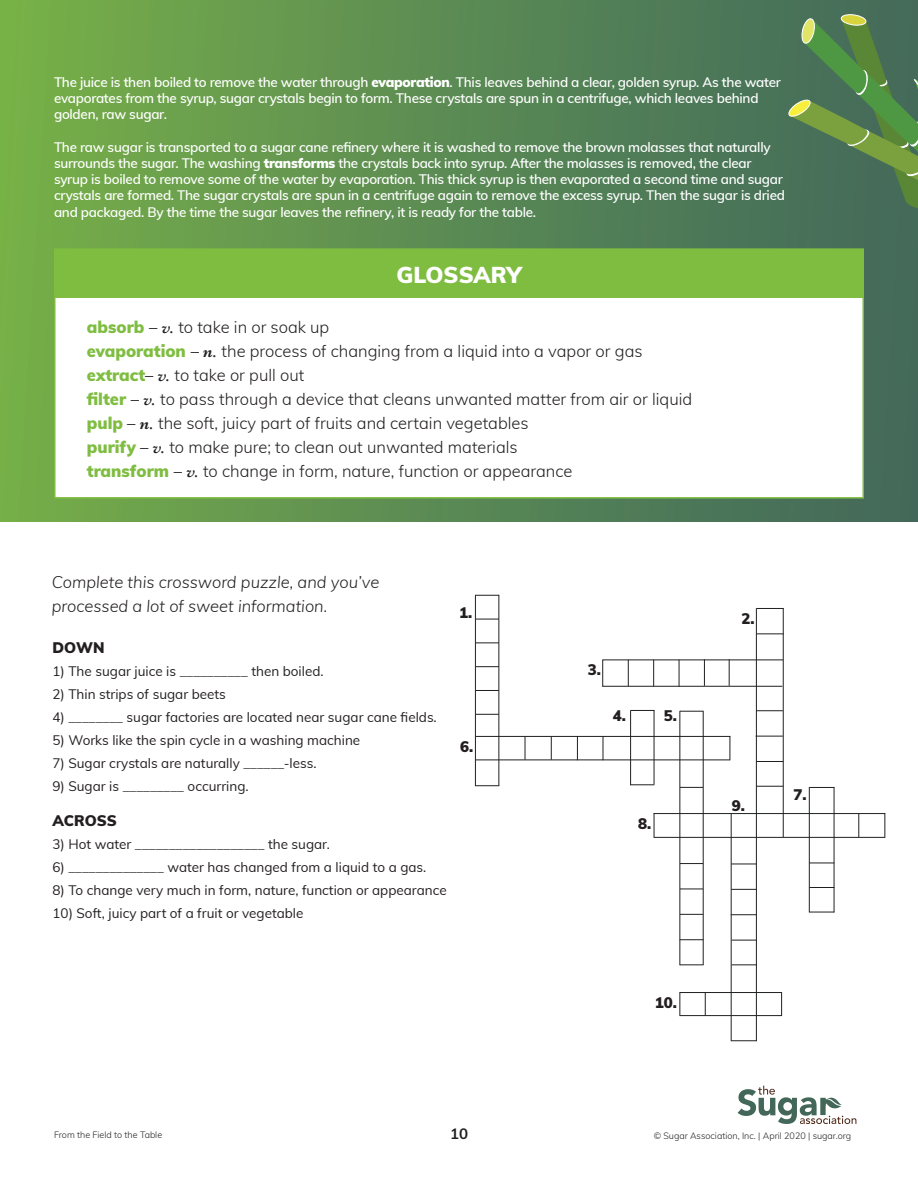
<style>
.page{position:relative;width:918px;height:1188px;background:#fff}
.page>*{position:absolute;margin:0;border:0;box-sizing:border-box;transform-origin:0 0}
.t1{font:900 22.5px "Muli";color:#fff}
.t2{font:300 16.5px "Muli";color:#231f20}
.t3{font:italic 300 16.5px/24px "Muli";color:#231f20}
.t4{font:900 15px "Muli";color:#231f20}
.t5{font:700 15px "Muli";color:#1f2120}
.t6{font:600 13.5px/16.2px "Muli";letter-spacing:-.02em;color:#fff}
.t7{font:13.5px "Muli";color:#231f20}
.t8{font:300 9px "Muli";color:#1f2120}
.s1{font-weight:900}
.s2{font-weight:900;color:#7fbd41}
.s3{font-family:"Baskerville";font-weight:600;font-style:italic}
</style>
<div class="page">
<svg style="left:738px;top:1086px;width:118px;height:38px"></svg>
<div style="left:0;top:0;width:918px;height:522px;background:linear-gradient(to right,#76af49,#41675c)"></div>
<div style="left:54px;top:248px;width:810px;height:251px;background:#fff;border:2px solid #7fbd41"></div>
<div style="left:56px;top:249px;width:808px;height:48px;background:#7fbd41"></div>
<svg style="left:786px;top:14px;width:132px;height:194px;background:#547e51"></svg>
<hr style="left:475px;top:736px;width:255px;height:1px;background:#1f2120">
<hr style="left:498px;top:595px;width:1px;height:191px;background:#1f2120">
<svg style="left:476px;top:595px;width:23px;height:1px"></svg>
<svg style="left:476px;top:619px;width:23px;height:1px"></svg>
<svg style="left:476px;top:642px;width:23px;height:1px"></svg>
<svg style="left:476px;top:666px;width:23px;height:1px"></svg>
<svg style="left:476px;top:690px;width:22px;height:1px"></svg>
<svg style="left:476px;top:714px;width:23px;height:1px"></svg>
<svg style="left:476px;top:785px;width:23px;height:1px"></svg>
<hr style="left:475px;top:595px;width:1px;height:191px;background:#1f2120">
<hr style="left:476px;top:760px;width:254px;height:1px;background:#1f2120">
<svg style="left:603px;top:737px;width:1px;height:23px"></svg>
<svg style="left:577px;top:737px;width:1px;height:23px"></svg>
<hr style="left:630px;top:711px;width:1px;height:74px;background:#1f2120">
<hr style="left:654px;top:710px;width:1px;height:74px;background:#1f2120">
<svg style="left:630px;top:710px;width:24px;height:1px"></svg>
<svg style="left:631px;top:784px;width:23px;height:1px"></svg>
<svg style="left:551px;top:737px;width:1px;height:23px"></svg>
<svg style="left:525px;top:737px;width:1px;height:23px"></svg>
<hr style="left:703px;top:711px;width:1px;height:254px;background:#1f2120">
<svg style="left:680px;top:711px;width:23px;height:1px"></svg>
<svg style="left:680px;top:787px;width:23px;height:1px"></svg>
<svg style="left:680px;top:863px;width:23px;height:1px"></svg>
<svg style="left:680px;top:939px;width:23px;height:1px"></svg>
<svg style="left:680px;top:889px;width:23px;height:1px"></svg>
<svg style="left:680px;top:914px;width:23px;height:1px"></svg>
<hr style="left:679px;top:711px;width:1px;height:254px;background:#1f2120">
<svg style="left:680px;top:964px;width:24px;height:1px"></svg>
<svg style="left:730px;top:736px;width:1px;height:24px"></svg>
<hr style="left:654px;top:813px;width:231px;height:1px;background:#1f2120">
<svg style="left:654px;top:814px;width:1px;height:23px"></svg>
<hr style="left:654px;top:837px;width:231px;height:1px;background:#1f2120">
<hr style="left:783px;top:608px;width:1px;height:229px;background:#1f2120">
<hr style="left:756px;top:608px;width:1px;height:433px;background:#1f2120">
<hr style="left:731px;top:813px;width:1px;height:228px;background:#1f2120">
<hr style="left:834px;top:787px;width:1px;height:125px;background:#1f2120">
<hr style="left:809px;top:787px;width:1px;height:125px;background:#1f2120">
<hr style="left:679px;top:992px;width:103px;height:1px;background:#1f2120">
<hr style="left:679px;top:1015px;width:103px;height:1px;background:#1f2120">
<hr style="left:602px;top:660px;width:181px;height:1px;background:#1f2120">
<hr style="left:602px;top:686px;width:180px;height:1px;background:#1f2120">
<svg style="left:679px;top:993px;width:1px;height:23px"></svg>
<svg style="left:705px;top:993px;width:1px;height:22px"></svg>
<svg style="left:781px;top:993px;width:1px;height:22px"></svg>
<svg style="left:731px;top:1040px;width:25px;height:1px"></svg>
<svg style="left:731px;top:864px;width:25px;height:1px"></svg>
<svg style="left:732px;top:940px;width:25px;height:1px"></svg>
<svg style="left:731px;top:889px;width:25px;height:1px"></svg>
<svg style="left:731px;top:914px;width:25px;height:1px"></svg>
<svg style="left:732px;top:964px;width:25px;height:1px"></svg>
<svg style="left:757px;top:761px;width:26px;height:1px"></svg>
<svg style="left:757px;top:710px;width:26px;height:1px"></svg>
<svg style="left:757px;top:736px;width:26px;height:1px"></svg>
<svg style="left:756px;top:786px;width:27px;height:1px"></svg>
<svg style="left:628px;top:660px;width:1px;height:26px"></svg>
<svg style="left:704px;top:659px;width:1px;height:27px"></svg>
<svg style="left:653px;top:660px;width:1px;height:26px"></svg>
<svg style="left:679px;top:660px;width:1px;height:27px"></svg>
<svg style="left:729px;top:659px;width:1px;height:27px"></svg>
<svg style="left:757px;top:608px;width:27px;height:1px"></svg>
<svg style="left:757px;top:633px;width:27px;height:1px"></svg>
<svg style="left:809px;top:787px;width:25px;height:1px"></svg>
<svg style="left:809px;top:863px;width:25px;height:1px"></svg>
<svg style="left:809px;top:887px;width:25px;height:1px"></svg>
<svg style="left:809px;top:912px;width:25px;height:1px"></svg>
<svg style="left:858px;top:814px;width:1px;height:23px"></svg>
<svg style="left:884px;top:814px;width:1px;height:23px"></svg>
<svg style="left:602px;top:660px;width:1px;height:27px"></svg>
<p class="t6" style="left:54px;top:73px;width:729px">The juice is then boiled to remove the water through <span class="s1">evaporation</span>. This leaves behind a clear, golden syrup. As the water evaporates from the syrup, sugar crystals begin to form. These crystals are spun in a centrifuge, which leaves behind golden, raw sugar.</p>
<p class="t6" style="left:54px;top:138px;width:733px">The raw sugar is transported to a sugar cane refinery where it is washed to remove the brown molasses that naturally surrounds the sugar. The washing <span class="s1">transforms</span> the crystals back into syrup. After the molasses is removed, the clear syrup is boiled to remove some of the water by evaporation. This thick syrup is then evaporated a second time and sugar crystals are formed. The sugar crystals are spun in a centrifuge again to remove the excess syrup. Then the sugar is dried and packaged. By the time the sugar leaves the refinery, it is ready for the table.</p>
<p class="t1" style="left:397px;top:259px;width:126px">GLOSSARY</p>
<p class="t2" style="left:87px;top:315px;width:244px"><span class="s2">absorb</span> – <span class="s3">v.</span> to take in or soak up</p>
<p class="t2" style="left:87px;top:339px;width:557px"><span class="s2">evaporation</span> – <span class="s3">n.</span> the process of changing from a liquid into a vapor or gas</p>
<p class="t2" style="left:87px;top:363px;width:219px"><span class="s2">extract</span>– <span class="s3">v.</span> to take or pull out</p>
<p class="t2" style="left:87px;top:387px;width:607px"><span class="s2">filter</span> – <span class="s3">v.</span> to pass through a device that cleans unwanted matter from air or liquid</p>
<p class="t2" style="left:87px;top:411px;width:443px"><span class="s2">pulp</span> – <span class="s3">n.</span> the soft, juicy part of fruits and certain vegetables</p>
<p class="t2" style="left:87px;top:435px;width:432px"><span class="s2">purify</span> – <span class="s3">v.</span> to make pure; to clean out unwanted materials</p>
<p class="t2" style="left:87px;top:459px;width:487px"><span class="s2">transform</span> – <span class="s3">v.</span> to change in form, nature, function or appearance</p>
<p class="t3" style="left:52px;top:570px;width:329px">Complete this crossword puzzle, and you’ve processed a lot of sweet information.</p>
<p class="t4" style="left:53px;top:637px;width:53px">DOWN</p>
<p class="t7" style="left:53px;top:661px;width:273px">1) The sugar juice is __________ then boiled.</p>
<p class="t7" style="left:53px;top:684px;width:175px">2) Thin strips of sugar beets</p>
<p class="t7" style="left:53px;top:707px;width:386px">4) ________ sugar factories are located near sugar cane fields.</p>
<p class="t7" style="left:53px;top:730px;width:309px">5) Works like the spin cycle in a washing machine</p>
<p class="t7" style="left:53px;top:753px;width:265px">7) Sugar crystals are naturally ______-less.</p>
<p class="t7" style="left:53px;top:776px;width:198px">9) Sugar is _________ occurring.</p>
<p class="t4" style="left:53px;top:809px;width:66px">ACROSS</p>
<p class="t7" style="left:53px;top:834px;width:279px">3) Hot water ___________________ the sugar.</p>
<p class="t7" style="left:53px;top:857px;width:375px">6) ______________ water has changed from a liquid to a gas.</p>
<p class="t7" style="left:53px;top:880px;width:396px">8) To change very much in form, nature, function or appearance</p>
<p class="t7" style="left:53px;top:903px;width:252px">10) Soft, juicy part of a fruit or vegetable</p>
<p class="t4" style="left:459px;top:602px;width:15px">1.</p>
<p class="t4" style="left:460px;top:736px;width:15px">6.</p>
<p class="t4" style="left:588px;top:659px;width:15px">3.</p>
<p class="t4" style="left:613px;top:705px;width:15px">4.</p>
<p class="t4" style="left:664px;top:705px;width:15px">5.</p>
<p class="t4" style="left:638px;top:812px;width:15px">8.</p>
<p class="t4" style="left:655px;top:991px;width:24px">10.</p>
<p class="t4" style="left:742px;top:608px;width:15px">2.</p>
<p class="t4" style="left:732px;top:795px;width:15px">9.</p>
<p class="t4" style="left:793px;top:784px;width:15px">7.</p>
<p class="t8" style="left:54px;top:1128px;width:110px">From the Field to the Table</p>
<p class="t5" style="left:450px;top:1123px;width:19px">10</p>
<p class="t8" style="left:654px;top:1129px;width:199px">© Sugar Association, Inc. | April 2020 | sugar.org</p>
</div>
